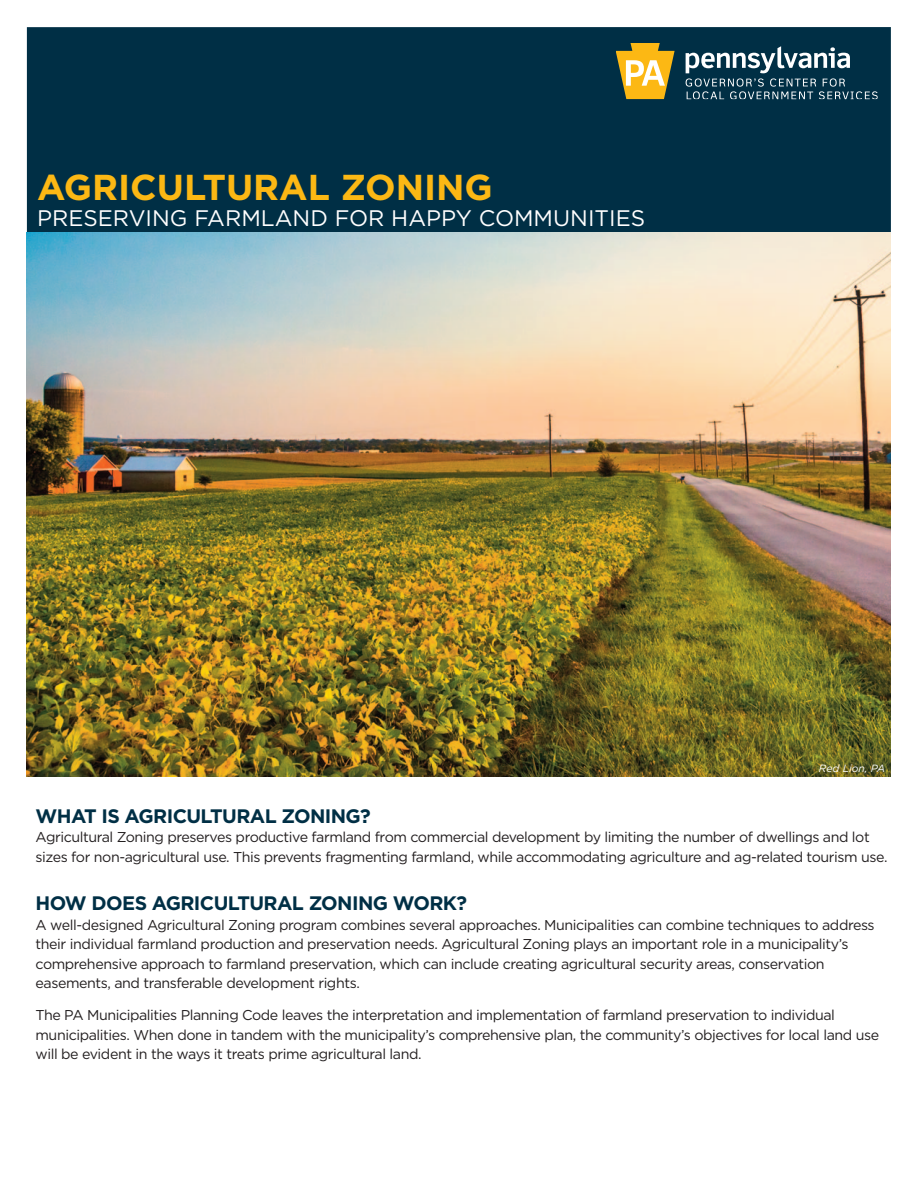
<style>
.page{position:relative;width:918px;height:1188px;background:#fff}
.page>*{position:absolute;margin:0;border:0;box-sizing:border-box;transform-origin:0 0}
.t1{font:700 36px "Gotham";color:#fcb814}
.t2{font:22.5px "Gotham";color:#fff}
.t3{font:700 19.5px "Gotham";letter-spacing:-.03em;color:#002f45}
.t4{font:14.25px/19.5px "Gotham";letter-spacing:-.03em;color:#231f20}
.t5{font:italic 10.5px "Gotham";color:#fff}
</style>
<div class="page">
<div style="left:27px;top:27px;width:864px;height:206px;background:#002f45"></div>
<svg style="left:686px;top:46px;width:192px;height:53px"></svg>
<svg style="left:616px;top:43px;width:59px;height:56px"></svg>
<img style="left:27px;top:233px;width:864px;height:544px">
<p class="t1" style="left:37px;top:174px;width:457px">AGRICULTURAL ZONING</p>
<p class="t2" style="left:37px;top:210px;width:610px">PRESERVING FARMLAND FOR HAPPY COMMUNITIES</p>
<p class="t5" style="left:819px;top:762px;width:68px">Red Lion, PA</p>
<h1 class="t3" style="left:36px;top:809px;width:337px">WHAT IS AGRICULTURAL ZONING?</h1>
<p class="t4" style="left:36px;top:828px;width:853px">Agricultural Zoning preserves productive farmland from commercial development by limiting the number of dwellings and lot sizes for non-agricultural use. This prevents fragmenting farmland, while accommodating agriculture and ag-related tourism use.</p>
<h1 class="t3" style="left:36px;top:896px;width:433px">HOW DOES AGRICULTURAL ZONING WORK?</h1>
<p class="t4" style="left:36px;top:916px;width:841px">A well-designed Agricultural Zoning program combines several approaches. Municipalities can combine techniques to address their individual farmland production and preservation needs. Agricultural Zoning plays an important role in a municipality’s comprehensive approach to farmland preservation, which can include creating agricultural security areas, conservation easements, and transferable development rights.</p>
<p class="t4" style="left:36px;top:1006px;width:845px">The PA Municipalities Planning Code leaves the interpretation and implementation of farmland preservation to individual municipalities. When done in tandem with the municipality’s comprehensive plan, the community’s objectives for local land use will be evident in the ways it treats prime agricultural land.</p>
</div>
